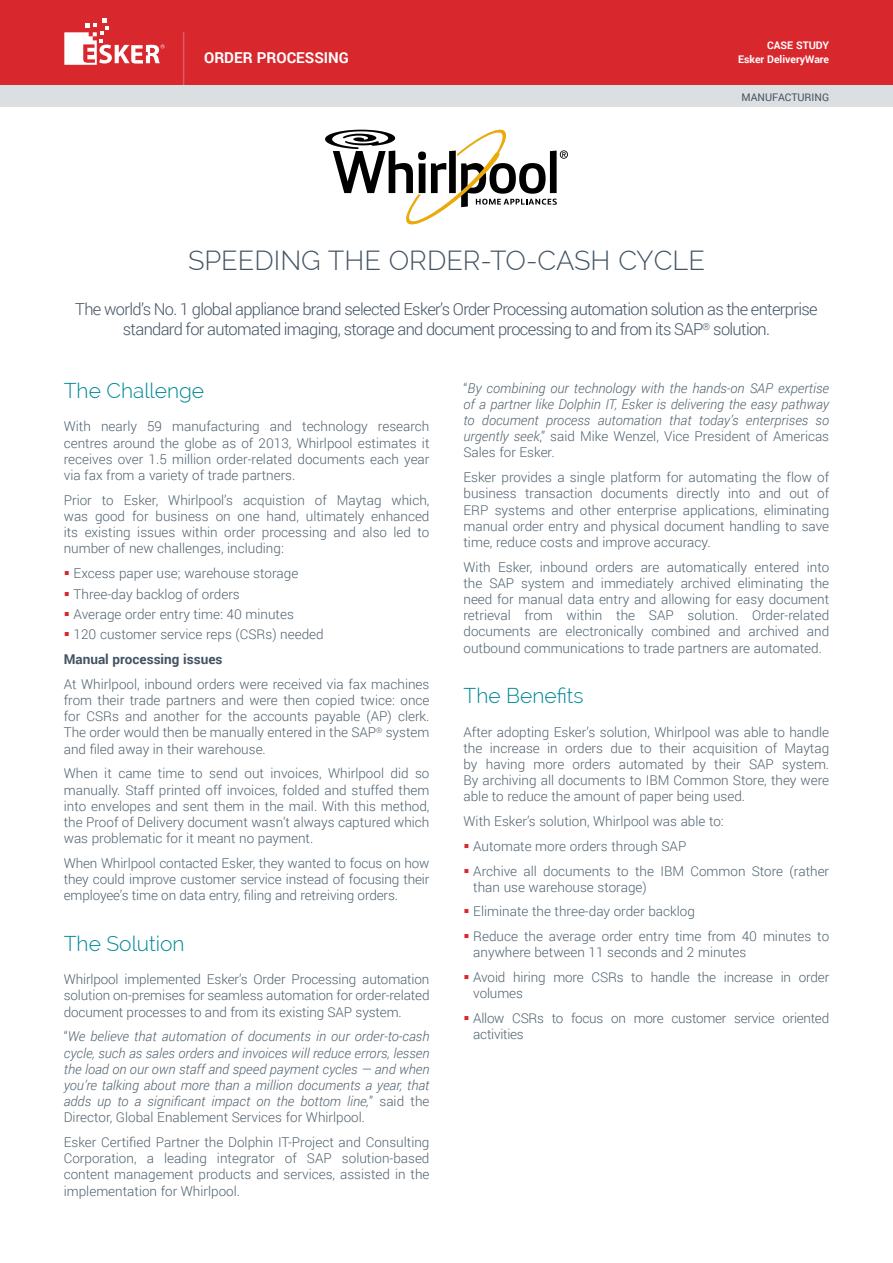
<style>
.page{position:relative;width:893px;height:1263px;background:#fff}
.page>*{position:absolute;margin:0;border:0;box-sizing:border-box;transform-origin:0 0}
.t1{font:300 27px "Raleway";color:#435363}
.t2{font:300 21px "Raleway";color:#008996}
.t3{font:300 16.5px/19.8px "Roboto";letter-spacing:-.04em;color:#435363;text-align:center}
.t4{font:700 15px "Roboto";color:#fff}
.t5{font:300 13.5px/16.2px "Roboto";color:#4f616e;text-align:justify}
.t6{font:italic 300 13.5px/16.2px "Roboto";color:#4f616e;text-align:justify}
.t7{font:300 13.5px/16.2px "Roboto";letter-spacing:-.02em;color:#4f616e}
.t8{font:700 10.5px "Roboto";color:#fff}
.t9{font:10.5px "Roboto";color:#435363}
.s1{color:#d9272e}
.s2{font-weight:700;color:#435363}
.s3{font-style:normal}
</style>
<div class="page">
<div style="left:0;top:0;width:893px;height:85px;background:#d9272e"></div>
<svg style="left:64px;top:18px;width:100px;height:47px"></svg>
<hr style="left:183px;top:32px;width:1px;height:53px;background:#dd5d5f">
<svg style="left:325px;top:130px;width:243px;height:95px"></svg>
<div style="left:0;top:85px;width:893px;height:21px;background:#dbdfe1"></div>
<p class="t8" style="left:767px;top:37px;width:64px">CASE STUDY</p>
<p class="t4" style="left:204px;top:47px;width:146px">ORDER PROCESSING</p>
<p class="t8" style="left:738px;top:52px;width:93px">Esker DeliveryWare</p>
<p class="t9" style="left:741px;top:90px;width:89px">MANUFACTURING</p>
<h1 class="t1" style="left:188px;top:245px;width:518px">SPEEDING THE ORDER-TO-CASH CYCLE</h1>
<p class="t3" style="left:75px;top:299px;width:744px">The world’s No. 1 global appliance brand selected Esker’s Order Processing automation solution as the enterprise standard for automated imaging, storage and document processing to and from its SAP<sup>®</sup> solution.</p>
<h2 class="t2" style="left:64px;top:379px;width:142px">The Challenge</h2>
<p class="t5" style="left:64px;top:418px;width:367px">With nearly 59 manufacturing and technology research centres around the globe as of 2013, Whirlpool estimates it receives over 1.5 million order-related documents each year via fax from a variety of trade partners.</p>
<p class="t5" style="left:64px;top:491px;width:367px">Prior to Esker, Whirlpool’s acquistion of Maytag which, was good for business on one hand, ultimately enhanced its existing issues within order processing and also led to number of new challenges, including:</p>
<p class="t5" style="left:64px;top:565px;width:236px"><span class="s1">▪</span> Excess paper use; warehouse storage</p>
<p class="t5" style="left:64px;top:585px;width:178px"><span class="s1">▪</span> Three-day backlog of orders</p>
<p class="t5" style="left:64px;top:606px;width:232px"><span class="s1">▪</span> Average order entry time: 40 minutes</p>
<p class="t5" style="left:64px;top:622px;width:261px;line-height:24.8px"><span class="s1">▪</span> 120 customer service reps (CSRs) needed<br><span class="s2">Manual processing issues</span></p>
<p class="t5" style="left:64px;top:675px;width:367px">At Whirlpool, inbound orders were received via fax machines from their trade partners and were then copied twice: once for CSRs and another for the accounts payable (AP) clerk.<br>The order would then be manually entered in the SAP<sup>®</sup> system and filed away in their warehouse.</p>
<p class="t5" style="left:64px;top:765px;width:367px">When it came time to send out invoices, Whirlpool did so manually. Staff printed off invoices, folded and stuffed them into envelopes and sent them in the mail. With this method, the Proof of Delivery document wasn’t always captured which was problematic for it meant no payment.</p>
<p class="t5" style="left:64px;top:854px;width:367px">When Whirlpool contacted Esker, they wanted to focus on how they could improve customer service instead of focusing their employee’s time on data entry, filing and retreiving orders.</p>
<h2 class="t2" style="left:64px;top:931px;width:122px">The Solution</h2>
<p class="t5" style="left:64px;top:971px;width:367px">Whirlpool implemented Esker’s Order Processing automation solution on-premises for seamless automation for order-related document processes to and from its existing SAP system.</p>
<p class="t6" style="left:64px;top:1028px;width:367px"><span class="s3">“</span>We believe that automation of documents in our order-to-cash cycle, such as sales orders and invoices will reduce errors, lessen the load on our own staff and speed payment cycles — and when you’re talking about more than a million documents a year, that adds up to a significant impact on the bottom line,<span class="s3">” said the Director, Global Enablement Services for Whirlpool.</span></p>
<p class="t5" style="left:64px;top:1134px;width:367px">Esker Certified Partner the Dolphin IT-Project and Consulting Corporation, a leading integrator of SAP solution-based content management products and services, assisted in the implementation for Whirlpool.</p>
<p class="t6" style="left:463px;top:379px;width:367px"><span class="s3">“</span>By combining our technology with the hands-on SAP expertise of a partner like Dolphin IT, Esker is delivering the easy pathway to document process automation that today’s enterprises so urgently seek<span class="s3">,” said Mike Wenzel, Vice President of Americas Sales for Esker.</span></p>
<p class="t5" style="left:463px;top:469px;width:367px">Esker provides a single platform for automating the flow of business transaction documents directly into and out of ERP systems and other enterprise applications, eliminating manual order entry and physical document handling to save time, reduce costs and improve accuracy.</p>
<p class="t5" style="left:463px;top:558px;width:367px">With Esker, inbound orders are automatically entered into the SAP system and immediately archived eliminating the need for manual data entry and allowing for easy document retrieval from within the SAP solution. Order-related documents are electronically combined and archived and outbound communications to trade partners are automated.</p>
<h2 class="t2" style="left:463px;top:684px;width:122px">The Benefits</h2>
<p class="t5" style="left:463px;top:723px;width:367px">After adopting Esker’s solution, Whirlpool was able to handle the increase in orders due to their acquisition of Maytag by having more orders automated by their SAP system.<br>By archiving all documents to IBM Common Store, they were able to reduce the amount of paper being used.</p>
<p class="t5" style="left:463px;top:813px;width:262px">With Esker’s solution, Whirlpool was able to:</p>
<p class="t5" style="left:463px;top:837px;width:224px"><span class="s1">▪</span> Automate more orders through SAP</p>
<p class="t5" style="left:473px;top:862px;width:357px;text-indent:-10px"><span class="s1">▪</span> Archive all documents to the IBM Common Store (rather than use warehouse storage)</p>
<p class="t5" style="left:463px;top:903px;width:233px"><span class="s1">▪</span> Eliminate the three-day order backlog</p>
<p class="t5" style="left:473px;top:928px;width:357px;text-indent:-10px"><span class="s1">▪</span> Reduce the average order entry time from 40 minutes to anywhere between 11 seconds and 2 minutes</p>
<p class="t5" style="left:473px;top:969px;width:357px;text-indent:-10px"><span class="s1">▪</span> Avoid hiring more CSRs to handle the increase in order volumes</p>
<p class="t7" style="left:473px;top:1009px;width:357px;text-indent:-10px"><span class="s1">▪</span> Allow CSRs to focus on more customer service oriented activities</p>
</div>
